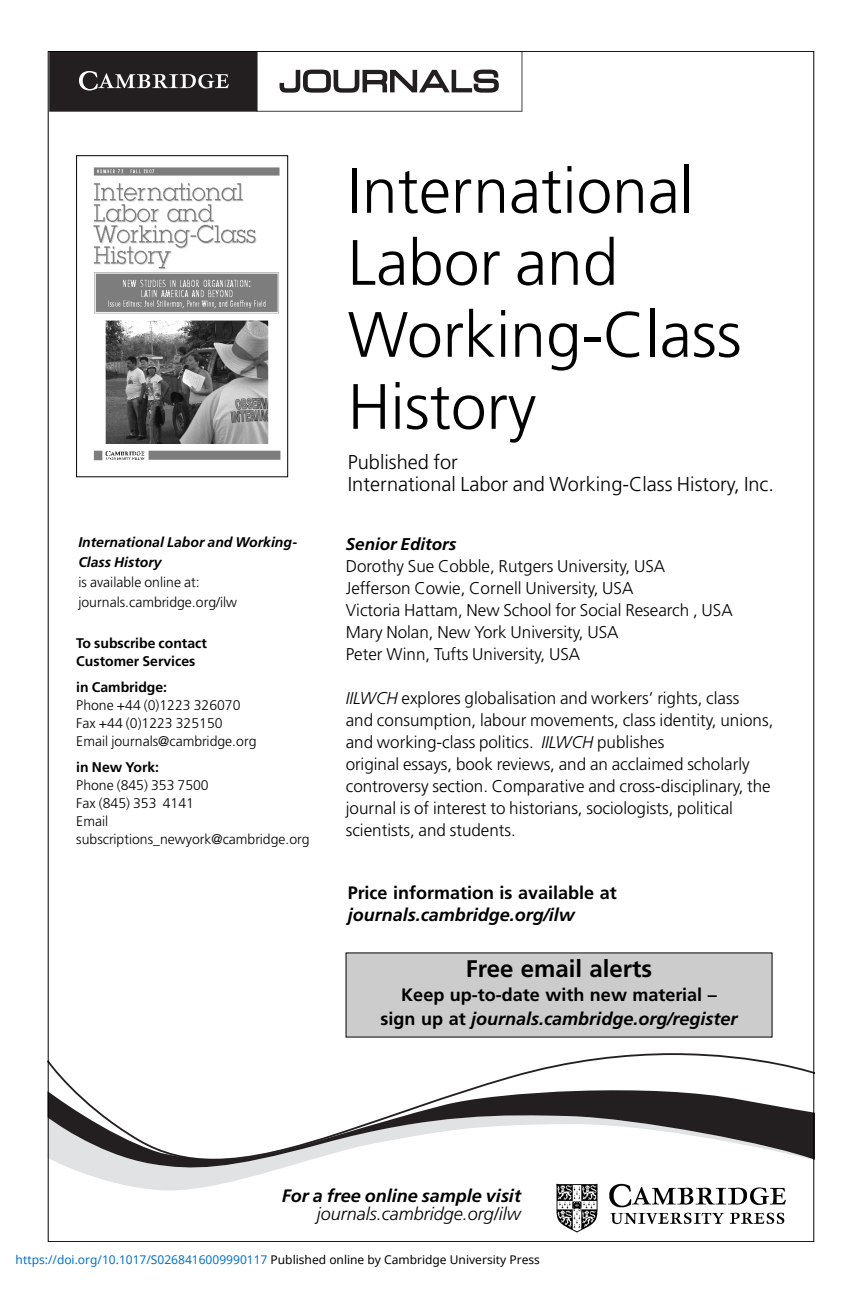
<style>
.page{position:relative;width:862px;height:1293px;background:#fff}
.page>*{position:absolute;margin:0;border:0;box-sizing:border-box;transform-origin:0 0}
.t1{font:300 64px/72px "Frutiger LT Std";color:#000}
.t2{font:700 24px "Frutiger LT Std";color:#000}
.t3{font:300 20px/22px "Frutiger LT Std";color:#000}
.t4{font:700 18px/24px "Frutiger LT Std";color:#000;text-align:center}
.t5{font:italic 700 18px "Frutiger LT Std";color:#000}
.t6{font:italic 300 18px "Frutiger LT Std";color:#000}
.t7{font:300 17px/22px "Frutiger LT Std";color:#000}
.t8{font:italic 700 17px "Frutiger LT Std";color:#000}
.t9{font:300 14px/18px "Frutiger LT Std";color:#000}
.t10{font:700 14px/18px "Frutiger LT Std";color:#000}
.t11{font:italic 700 14px/20px "Frutiger LT Std";color:#000}
.t12{font:12px "Noto Sans";color:#0172cf}
.s1{font-style:italic}
.s2{color:#000}
</style>
<div class="page">
<svg style="left:50px;top:53px;width:472px;height:59px"></svg>
<svg style="left:50px;top:1053px;width:761px;height:29px"></svg>
<svg style="left:78px;top:1171px;width:193px;height:19px;fill:#e1e2e4"></svg>
<svg style="left:50px;top:1082px;width:761px;height:89px"></svg>
<img style="left:556px;top:1183px;width:230px;height:50px">
<img style="left:93px;top:167px;width:188px;height:294px">
<div style="left:76px;top:155px;width:212px;height:322px;border:1px solid #000"></div>
<div style="left:346px;top:953px;width:425px;height:84px;background:#ccc"></div>
<p class="t11" style="left:78px;top:533px;width:220px">International Labor and Working-<br>Class History</p>
<p class="t9" style="left:78px;top:573px;width:160px;line-height:20px">is available online at: journals.cambridge.org/ilw</p>
<p class="t10" style="left:76px;top:635px;width:132px">To subscribe contact<br>Customer Services</p>
<p class="t10" style="left:76px;top:679px;width:92px">in Cambridge:</p>
<p class="t9" style="left:76px;top:697px;width:181px">Phone +44 (0)1223 326070<br>Fax +44 (0)1223 325150<br>Email journals@cambridge.org</p>
<p class="t10" style="left:76px;top:759px;width:84px">in New York:</p>
<p class="t9" style="left:76px;top:777px;width:235px">Phone (845) 353 7500<br>Fax (845) 353 4141<br>Email subscriptions_newyork@cambridge.org</p>
<h1 class="t1" style="left:347px;top:158px;width:395px">International<br>Labor and<br>Working-Class<br>History</h1>
<p class="t3" style="left:347px;top:452px;width:427px">Published for<br>International Labor and Working-Class History, Inc.</p>
<p class="t8" style="left:345px;top:537px;width:112px">Senior Editors</p>
<p class="t7" style="left:345px;top:556px;width:388px">Dorothy Sue Cobble, Rutgers University, USA Jefferson Cowie, Cornell University, USA<br>Victoria Hattam, New School for Social Research , USA Mary Nolan, New York University, USA<br>Peter Winn, Tufts University, USA</p>
<p class="t7" style="left:345px;top:688px;width:429px"><span class="s1">IILWCH</span> explores globalisation and workers’ rights, class<br>and consumption, labour movements, class identity, unions, and working-class politics. <span class="s1">IILWCH</span> publishes<br>original essays, book reviews, and an acclaimed scholarly controversy section. Comparative and cross-disciplinary, the journal is of interest to historians, sociologists, political scientists, and students.</p>
<p class="t4" style="left:347px;top:882px;width:270px">Price information is available at</p>
<p class="t5" style="left:347px;top:907px;width:228px">journals.cambridge.org/ilw</p>
<h2 class="t2" style="left:465px;top:958px;width:188px">Free email alerts</h2>
<p class="t4" style="left:380px;top:984px;width:358px">Keep up-to-date with new material –<br>sign up at <span class="s1">journals.cambridge.org/register</span></p>
<p class="t5" style="left:281px;top:1187px;width:241px">For a free online sample visit</p>
<p class="t6" style="left:317px;top:1205px;width:205px">journals.cambridge.org/ilw</p>
<p class="t12" style="left:16px;top:1251px;width:525px">https://doi.org/10.1017/S0268416009990117 <span class="s2">Published online by Cambridge University Press</span></p>
</div>
